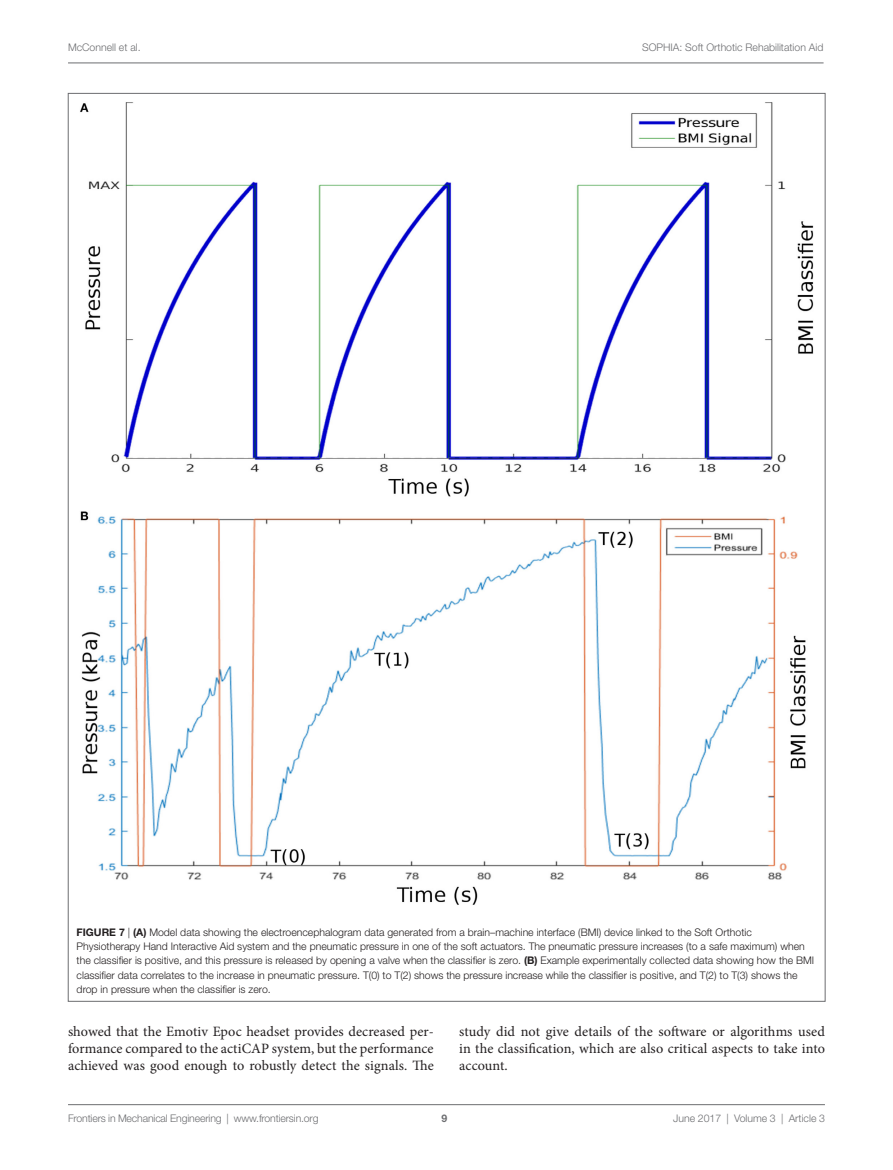
<style>
.page{position:relative;width:893px;height:1170px;background:#fff}
.page>*{position:absolute;margin:0;border:0;box-sizing:border-box;transform-origin:0 0}
.t1{font:14.25px/17.2px "Minion Pro";letter-spacing:.005em;color:#231f20;text-align:justify}
.t2{font:300 10.5px/14.2px "Helvetica Neue LT Std";color:#231f20}
.t3{font:300 10.5px "Helvetica Neue LT Std";color:#6c6d70}
.t4{font:700 10.5px "Helvetica Neue LT Std";color:#6c6d70}
.s1{font-weight:700}
</style>
<div class="page">
<img style="left:80px;top:102px;width:734px;height:803px">
<hr style="left:68px;top:1104px;width:757px;height:1px;background:#6c6d70">
<hr style="left:68px;top:63px;width:756px;height:1px;background:#6c6d70">
<p class="t3" style="left:68px;top:41px;width:74px">McConnell et al.</p>
<p class="t3" style="left:642px;top:41px;width:183px">SOPHIA: Soft Orthotic Rehabilitation Aid</p>
<p class="t2" style="left:77px;top:924px;width:739px"><span class="s1">FIGURE 7</span> | <span class="s1">(A)</span> Model data showing the electroencephalogram data generated from a brain–machine interface (BMI) device linked to the Soft Orthotic Physiotherapy Hand Interactive Aid system and the pneumatic pressure in one of the soft actuators. The pneumatic pressure increases (to a safe maximum) when the classifier is positive, and this pressure is released by opening a valve when the classifier is zero. <span class="s1">(B)</span> Example experimentally collected data showing how the BMI classifier data correlates to the increase in pneumatic pressure. T(0) to T(2) shows the pressure increase while the classifier is positive, and T(2) to T(3) shows the drop in pressure when the classifier is zero.</p>
<h1 class="t1" style="left:68px;top:1022px;width:367px">showed that the Emotiv Epoc headset provides decreased per&shy;formance compared to the actiCAP system, but the performance achieved was good enough to robustly detect the signals. The</h1>
<h1 class="t1" style="left:459px;top:1022px;width:367px">study did not give details of the software or algorithms used in the classification, which are also critical aspects to take into account.</h1>
<p class="t3" style="left:68px;top:1111px;width:252px">Frontiers in Mechanical Engineering | www.frontiersin.org</p>
<p class="t3" style="left:673px;top:1111px;width:153px">June 2017 | Volume 3 | Article 3</p>
<p class="t4" style="left:441px;top:1111px;width:7px">9</p>
</div>
